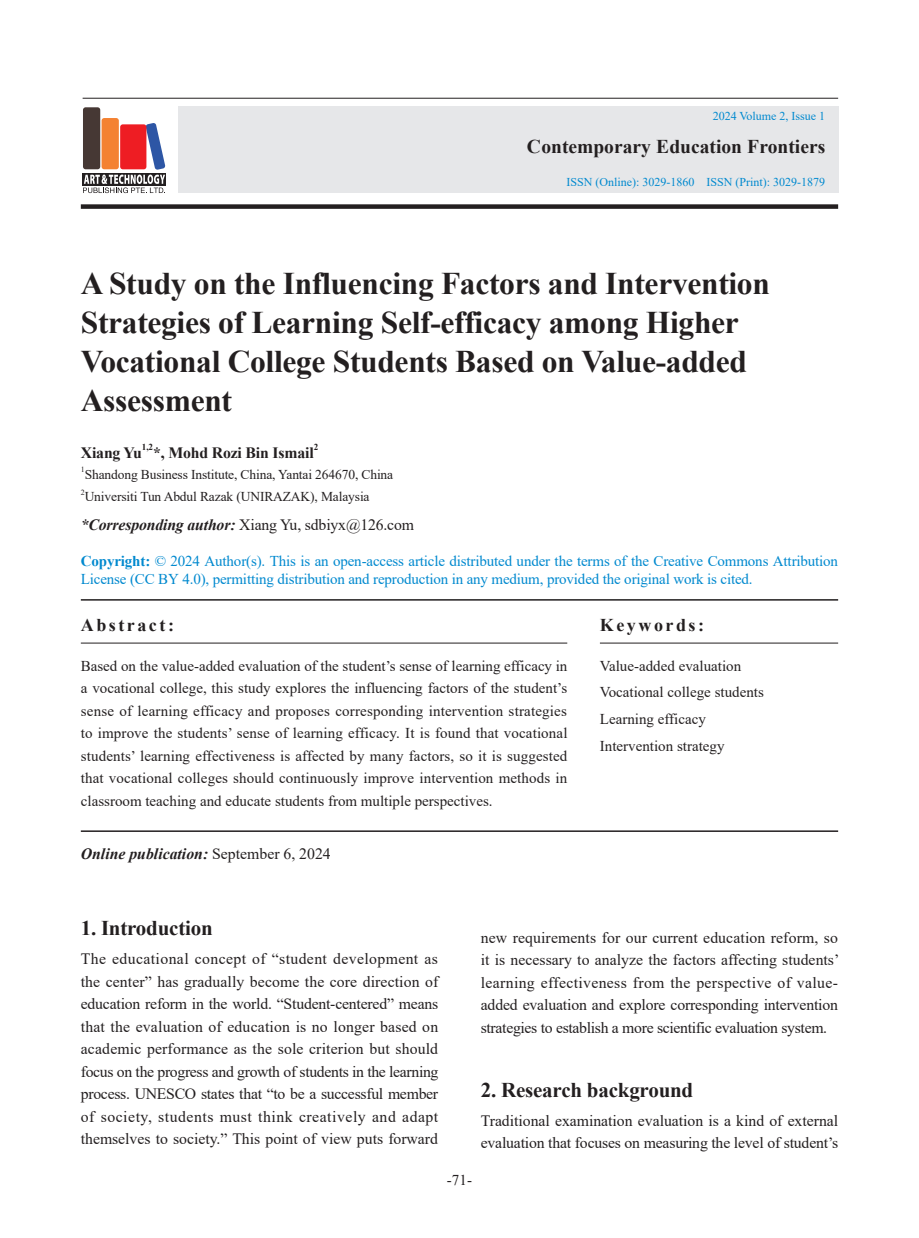
<style>
.page{position:relative;width:919px;height:1238px;background:#fff}
.page>*{position:absolute;margin:0;border:0;box-sizing:border-box;transform-origin:0 0}
.一级标题{font:700 31.5px/39px "Times New Roman";letter-spacing:-.01em;color:#231f20}
._1{font:700 21px "Times New Roman";letter-spacing:-.01em;color:#231f20}
.正文{font:700 21px "Times New Roman";letter-spacing:-.01em;color:#231f20}
.t1{font:700 19.5px "Times New Roman";color:#231f20}
.摘要_abstract{font:700 18px "Times New Roman";letter-spacing:.14em;color:#231f20}
.正文-2{font:15.75px/22.5px "Times New Roman";letter-spacing:-.01em;color:#231f20;text-align:justify}
.通信地址{font:15.75px "Times New Roman";letter-spacing:-.01em;color:#231f20}
.正文-3{font:italic 700 15.75px "Times New Roman";color:#231f20}
.作者{font:700 15.75px "Times New Roman";letter-spacing:-.01em;color:#231f20}
.摘要正文{font:15px/22.5px "Times New Roman";color:#231f20;text-align:justify}
.版权说明{font:15px/18px "Times New Roman";letter-spacing:-.01em;color:#0089cf}
.作者籍贯等{font:13.5px "Times New Roman";letter-spacing:-.01em;color:#231f20}
.t2{font:12px "Times New Roman";color:#0089cf}
.作者-2{font:700 9.15px "Times New Roman";color:#231f20}
.作者籍贯等-2{font:7.8px "Times New Roman";color:#231f20}
.s1{font-weight:700;font-style:italic}
.s2{font-weight:700}
.s3{font-weight:400;font-style:normal}
</style>
<div class="page">
<div style="left:178px;top:106px;width:660px;height:87px;background:#e6e7e9"></div>
<div style="left:81px;top:204px;width:757px;height:5px;background:#231f20"></div>
<hr style="left:83px;top:98px;width:755px;height:1px;background:#231f20">
<div style="left:83px;top:107px;width:17px;height:62px;background:#463834;border-radius:3px"></div>
<div style="left:102px;top:118px;width:17px;height:51px;background:#f48232;border-radius:3px"></div>
<div style="left:83px;top:173px;width:83px;height:12px;background:#231f20"></div>
<svg style="left:83px;top:123px;width:82px;height:70px"></svg>
<hr style="left:81px;top:599px;width:757px;height:1px;background:#231f20">
<hr style="left:81px;top:830px;width:757px;height:1px;background:#231f20">
<hr style="left:81px;top:642px;width:486px;height:1px;background:#231f20">
<hr style="left:600px;top:642px;width:238px;height:1px;background:#231f20">
<p class="t2" style="left:712px;top:108px;width:114px">2024 Volume 2, Issue 1</p>
<p class="t1" style="left:527px;top:133px;width:300px">Contemporary Education Frontiers</p>
<p class="t2" style="left:566px;top:173px;width:260px">ISSN (Online): 3029-1860 ISSN (Print): 3029-1879</p>
<p class="一级标题" style="left:81px;top:262px;width:690px">A Study on the Influencing Factors and Intervention Strategies of Learning Self-efficacy among Higher Vocational College Students Based on Value-added Assessment</p>
<p class="作者" style="left:81px;top:441px;width:63px">Xiang Yu</p>
<p class="作者-2" style="left:142px;top:441px;width:13px">1,2</p>
<p class="作者" style="left:153px;top:441px;width:162px">*, Mohd Rozi Bin Ismail</p>
<p class="作者-2" style="left:313px;top:441px;width:6px">2</p>
<p class="作者籍贯等-2" style="left:81px;top:464px;width:5px">1</p>
<p class="作者籍贯等" style="left:85px;top:464px;width:310px">Shandong Business Institute, China, Yantai 264670, China</p>
<p class="作者籍贯等-2" style="left:81px;top:486px;width:5px">2</p>
<p class="作者籍贯等" style="left:85px;top:487px;width:286px">Universiti Tun Abdul Razak (UNIRAZAK), Malaysia</p>
<p class="通信地址" style="left:81px;top:513px;width:335px"><span class="s1">*Corresponding author:</span> Xiang Yu, sdbiyx@126.com</p>
<p class="版权说明" style="left:81px;top:551px;width:758px"><span class="s2">Copyright:</span> © 2024 Author(s). This is an open-access article distributed under the terms of the Creative Commons Attribution<br>License (CC BY 4.0), permitting distribution and reproduction in any medium, provided the original work is cited.</p>
<p class="摘要_abstract" style="left:81px;top:612px;width:95px">Abstract:</p>
<p class="摘要正文" style="left:81px;top:654px;width:488px">Based on the value-added evaluation of the student’s sense of learning efficacy in a vocational college, this study explores the influencing factors of the student’s sense of learning efficacy and proposes corresponding intervention strategies to improve the students’ sense of learning efficacy. It is found that vocational students’ learning effectiveness is affected by many factors, so it is suggested that vocational colleges should continuously improve intervention methods in classroom teaching and educate students from multiple perspectives.</p>
<p class="摘要_abstract" style="left:600px;top:612px;width:106px">Keywords:</p>
<p class="摘要正文" style="left:600px;top:654px;width:143px">Value-added evaluation</p>
<p class="摘要正文" style="left:600px;top:680px;width:165px">Vocational college students</p>
<p class="摘要正文" style="left:600px;top:707px;width:107px">Learning efficacy</p>
<p class="摘要正文" style="left:600px;top:734px;width:126px">Intervention strategy</p>
<p class="正文-3" style="left:81px;top:842px;width:251px">Online publication: <span class="s3">September 6, 2024</span></p>
<p class="正文" style="left:81px;top:913px;width:133px">1. Introduction</p>
<p class="正文-2" style="left:81px;top:947px;width:359px">The educational concept of “student development as the center” has gradually become the core direction of education reform in the world. “Student-centered” means that the evaluation of education is no longer based on academic performance as the sole criterion but should focus on the progress and growth of students in the learning process. UNESCO states that “to be a successful member of society, students must think creatively and adapt themselves to society.” This point of view puts forward</p>
<p class="摘要正文" style="left:447px;top:1167px;width:26px">-71-</p>
<p class="正文-2" style="left:480px;top:925px;width:360px">new requirements for our current education reform, so it is necessary to analyze the factors affecting students’ learning effectiveness from the perspective of value&shy;added evaluation and explore corresponding intervention strategies to establish a more scientific evaluation system.</p>
<p class="_1" style="left:480px;top:1074px;width:214px">2. Research background</p>
<p class="正文-2" style="left:480px;top:1108px;width:359px">Traditional examination evaluation is a kind of external evaluation that focuses on measuring the level of student’s</p>
</div>
